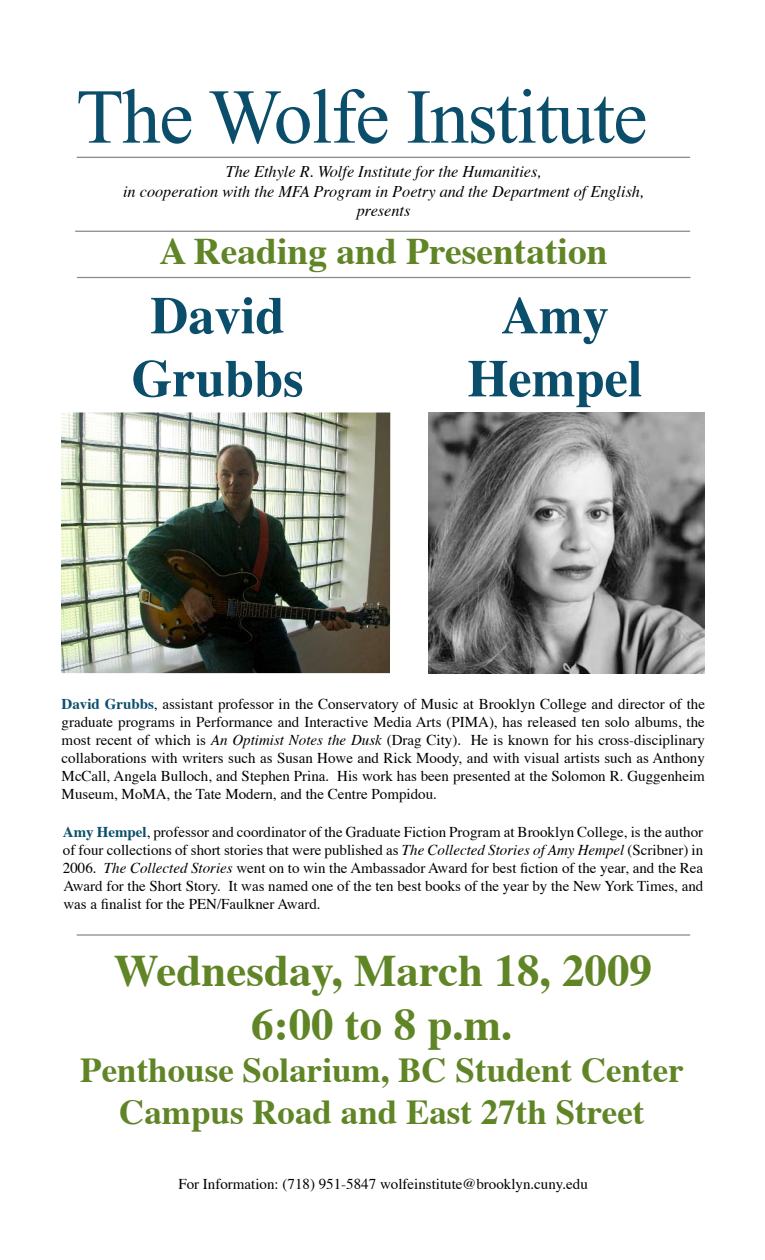
<style>
.page{position:relative;width:765px;height:1260px;background:#fff}
.page>*{position:absolute;margin:0;border:0;box-sizing:border-box;transform-origin:0 0}
.t1{font:77.5px "Times New Roman";letter-spacing:-.02em;color:#0b4e6b}
.t2{font:700 52.5px/63px "Times";color:#0b4e6b;text-align:center}
.t3{font:700 45px/54px "Times";color:#608526;text-align:center}
.t4{font:700 37.5px "Times";color:#608526}
.t5{font:700 35px/42px "Times";color:#608526;text-align:center}
.t6{font:italic 16.25px/19.5px "Times";color:#000;text-align:center}
.t7{font:15px/18px "Times";color:#000;text-align:justify}
.s1{font-weight:700;color:#0b4e6b}
.s2{font-style:italic}
</style>
<div class="page">
<hr style="left:77px;top:157px;width:613px;height:1px;background:#88898c">
<hr style="left:75px;top:231px;width:615px;height:1px;background:#88898c">
<hr style="left:77px;top:934px;width:613px;height:2px;background:#88898c">
<hr style="left:77px;top:277px;width:613px;height:1px;background:#88898c">
<img style="left:62px;top:412px;width:328px;height:261px">
<img style="left:428px;top:412px;width:277px;height:261px">
<h1 class="t1" style="left:76px;top:72px;width:573px">The Wolfe Institute</h1>
<p class="t6" style="left:123px;top:161px;width:523px">The Ethyle R. Wolfe Institute for the Humanities,<br>in cooperation with the MFA Program in Poetry and the Department of English, presents</p>
<h3 class="t4" style="left:159px;top:216px;width:450px">A Reading and Presentation</h3>
<h2 class="t2" style="left:131px;top:279px;width:174px">David<br>Grubbs</h2>
<h2 class="t2" style="left:468px;top:279px;width:176px">Amy<br>Hempel</h2>
<p class="t7" style="left:62px;top:693px;width:645px"><span class="s1">David Grubbs</span>, assistant professor in the Conservatory of Music at Brooklyn College and director of the graduate programs in Performance and Interactive Media Arts (PIMA), has released ten solo albums, the most recent of which is <span class="s2">An Optimist Notes the Dusk</span> (Drag City). He is known for his cross-disciplinary collaborations with writers such as Susan Howe and Rick Moody, and with visual artists such as Anthony McCall, Angela Bulloch, and Stephen Prina. His work has been presented at the Solomon R. Guggenheim Museum, MoMA, the Tate Modern, and the Centre Pompidou.</p>
<p class="t7" style="left:63px;top:822px;width:642px"><span class="s1">Amy Hempel</span>, professor and coordinator of the Graduate Fiction Program at Brooklyn College, is the author of four collections of short stories that were published as <span class="s2">The Collected Stories of Amy Hempel</span> (Scribner) in 2006. <span class="s2">The Collected Stories</span> went on to win the Ambassador Award for best fiction of the year, and the Rea Award for the Short Story. It was named one of the ten best books of the year by the New York Times, and was a finalist for the PEN/Faulkner Award.</p>
<h3 class="t3" style="left:114px;top:939px;width:540px">Wednesday, March 18, 2009<br>6:00 to 8 p.m.</h3>
<h3 class="t5" style="left:80px;top:1046px;width:605px">Penthouse Solarium, BC Student Center<br>Campus Road and East 27th Street</h3>
<p class="t7" style="left:178px;top:1173px;width:411px">For Information: (718) 951-5847 wolfeinstitute@brooklyn.cuny.edu</p>
</div>
